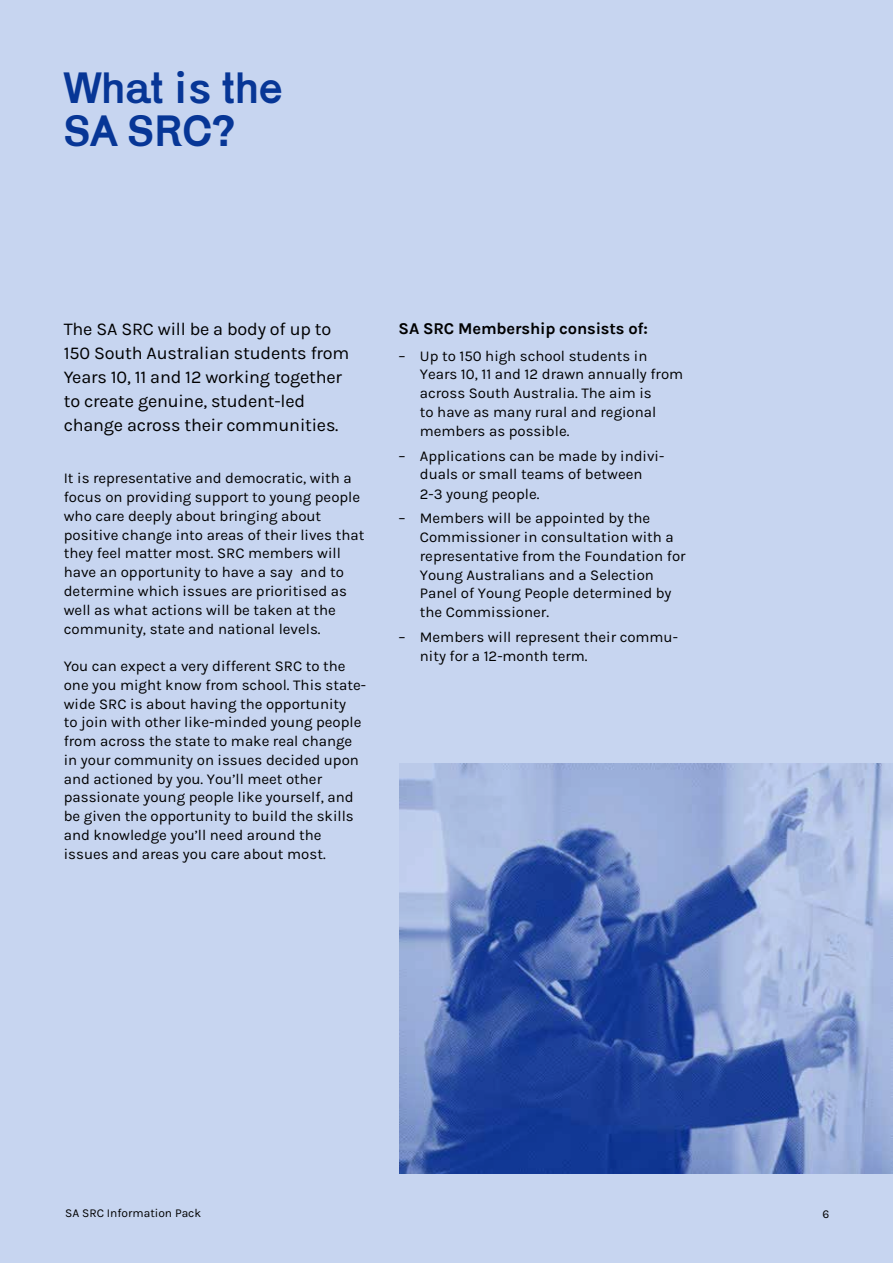
<style>
.page{position:relative;width:893px;height:1263px;background:#c7d5f0}
.page>*{position:absolute;margin:0;border:0;box-sizing:border-box;transform-origin:0 0}
.t1{font:45px/42.6px "Karrik";color:#073696}
.t2{font:18px/24px "Karla";letter-spacing:-.01em;color:#000}
.t3{font:700 16.5px "Karla";letter-spacing:-.01em;color:#000}
.t4{font:15px/18.8px "Karla";color:#000}
.t5{font:12px "Karla";color:#000}
.s1{font-family:"Karla";font-weight:700}
</style>
<div class="page">
<img style="left:400px;top:763px;width:493px;height:411px">
<h1 class="t1" style="left:64px;top:62px;width:221px">What <span class="s1">is</span> the<br>SA SRC?</h1>
<p class="t2" style="left:64px;top:317px;width:287px">The SA SRC will be a body of up to 150 South Australian students from Years 10, 11 and 12 working together to create genuine, student-led change across their communities.</p>
<p class="t4" style="left:64px;top:469px;width:302px">It is representative and democratic, with a focus on providing support to young people who care deeply about bringing about positive change into areas of their lives that they feel matter most. SRC members will have an opportunity to have a say and to determine which issues are prioritised as well as what actions will be taken at the community, state and national levels.</p>
<p class="t4" style="left:64px;top:656px;width:304px">You can expect a very different SRC to the one you might know from school. This state&shy;wide SRC is about having the opportunity<br>to join with other like-minded young people from across the state to make real change in your community on issues decided upon and actioned by you. You’ll meet other passionate young people like yourself, and be given the opportunity to build the skills and knowledge you’ll need around the issues and areas you care about most.</p>
<p class="t3" style="left:399px;top:318px;width:251px">SA SRC Membership consists of:</p>
<p class="t4" style="left:420px;top:346px;width:265px;text-indent:-21px">– Up to 150 high school students in<br>Years 10, 11 and 12 drawn annually from across South Australia. The aim is<br>to have as many rural and regional members as possible.</p>
<p class="t4" style="left:420px;top:446px;width:246px;line-height:19.2px;text-indent:-21px">– Applications can be made by indivi&shy;duals or small teams of between<br>2-3 young people.</p>
<p class="t4" style="left:420px;top:508px;width:267px;text-indent:-21px">– Members will be appointed by the Commissioner in consultation with a representative from the Foundation for Young Australians and a Selection Panel of Young People determined by the Commissioner.</p>
<p class="t4" style="left:420px;top:627px;width:260px;text-indent:-21px">– Members will represent their commu&shy;nity for a 12-month term.</p>
<p class="t5" style="left:65px;top:1206px;width:138px">SA SRC Information Pack</p>
<p class="t5" style="left:822px;top:1206px;width:8px">6</p>
</div>
